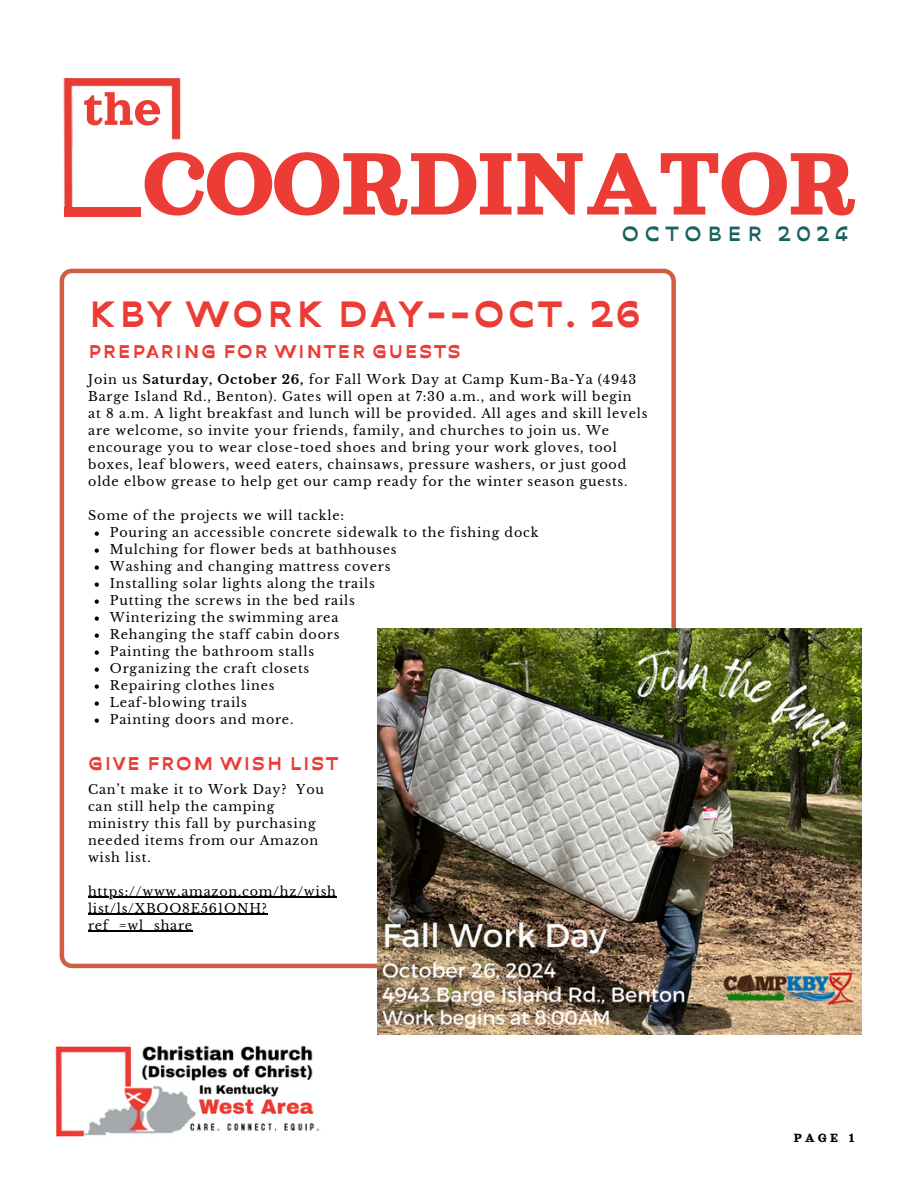
<style>
.page{position:relative;width:918px;height:1188px;background:#fff}
.page>*{position:absolute;margin:0;border:0;box-sizing:border-box;transform-origin:0 0}
.t1{font:101.25px "Orelega One";color:#eb3c35}
.t2{font:54px "Orelega One";color:#eb3c35}
.t3{font:900 37.2px "Portland";letter-spacing:.06em;color:#eb3c35}
.t4{font:700 20.85px "Portland";letter-spacing:.25em;color:#18625f}
.t5{font:900 18.75px "Portland";letter-spacing:.06em;color:#eb3c35}
.t6{font:13.2px "Orelega One";color:#000}
.t7{font:12.75px/17px "Libre Baskerville";letter-spacing:.06em;color:#000}
.s1{font-weight:700}
</style>
<div class="page">
<img style="left:55px;top:1046px;width:264px;height:91px">
<img style="left:63px;top:77px;width:118px;height:140px">
<div style="left:65px;top:207px;width:76px;height:10px;background:#eb3c35"></div>
<svg style="left:60px;top:269px;width:616px;height:699px"></svg>
<img style="left:377px;top:628px;width:485px;height:407px">
<svg style="left:95px;top:531px;width:4px;height:5px"></svg>
<svg style="left:95px;top:548px;width:4px;height:5px"></svg>
<svg style="left:95px;top:565px;width:4px;height:5px"></svg>
<svg style="left:95px;top:582px;width:4px;height:5px"></svg>
<svg style="left:95px;top:599px;width:4px;height:5px"></svg>
<svg style="left:95px;top:616px;width:4px;height:5px"></svg>
<svg style="left:95px;top:633px;width:4px;height:5px"></svg>
<svg style="left:95px;top:650px;width:4px;height:5px"></svg>
<svg style="left:95px;top:667px;width:4px;height:5px"></svg>
<svg style="left:95px;top:684px;width:4px;height:5px"></svg>
<svg style="left:95px;top:701px;width:4px;height:5px"></svg>
<svg style="left:95px;top:718px;width:4px;height:5px"></svg>
<hr style="left:88px;top:897px;width:249px;height:1px;background:#000">
<hr style="left:88px;top:914px;width:180px;height:1px;background:#000">
<hr style="left:88px;top:931px;width:105px;height:1px;background:#000">
<p class="t2" style="left:83px;top:81px;width:80px">the</p>
<h5 class="t1" style="left:144px;top:133px;width:713px">COORDINATOR</h5>
<p class="t4" style="left:621px;top:218px;width:229px">O CTOBER 2024</p>
<p class="t3" style="left:88px;top:286px;width:554px">KBY WORK DAY--OCT. 26</p>
<h6 class="t5" style="left:88px;top:337px;width:374px">PREPARING FOR WINTER GUESTS</h6>
<p class="t7" style="left:88px;top:371px;width:561px">Join us <span class="s1">Saturday, October 26,</span> for Fall Work Day at Camp Kum-Ba-Ya (4943<br>Barge Island Rd., Benton). Gates will open at 7:30 a.m., and work will begin at 8 a.m. A light breakfast and lunch will be provided. All ages and skill levels are welcome, so invite your friends, family, and churches to join us. We encourage you to wear close-toed shoes and bring your work gloves, tool boxes, leaf blowers, weed eaters, chainsaws, pressure washers, or just good olde elbow grease to help get our camp ready for the winter season guests.</p>
<p class="t7" style="left:88px;top:507px;width:257px">Some of the projects we will tackle:</p>
<p class="t7" style="left:110px;top:524px;width:430px">Pouring an accessible concrete sidewalk to the fishing dock</p>
<p class="t7" style="left:110px;top:541px;width:288px">Mulching for flower beds at bathhouses</p>
<p class="t7" style="left:110px;top:558px;width:282px">Washing and changing mattress covers</p>
<p class="t7" style="left:110px;top:575px;width:266px">Installing solar lights along the trails</p>
<p class="t7" style="left:110px;top:592px;width:246px">Putting the screws in the bed rails</p>
<p class="t7" style="left:110px;top:609px;width:230px">Winterizing the swimming area</p>
<p class="t7" style="left:110px;top:626px;width:231px">Rehanging the staff cabin doors</p>
<p class="t7" style="left:110px;top:643px;width:206px">Painting the bathroom stalls</p>
<p class="t7" style="left:110px;top:660px;width:201px">Organizing the craft closets</p>
<p class="t7" style="left:110px;top:677px;width:166px">Repairing clothes lines</p>
<h5 class="t7" style="left:110px;top:694px;width:138px">Leaf-blowing trails</h5>
<p class="t7" style="left:110px;top:711px;width:185px">Painting doors and more.</p>
<h3 class="t5" style="left:88px;top:749px;width:252px">GIVE FROM WISH LIST</h3>
<p class="t7" style="left:88px;top:781px;width:238px">Can’t make it to Work Day? You can still help the camping ministry this fall by purchasing needed items from our Amazon wish list.</p>
<p class="t7" style="left:88px;top:883px;width:250px">https://www.amazon.com/hz/wish list/ls/XBOO8E561ONH? ref_=wl_share</p>
<h4 class="t6" style="left:794px;top:1132px;width:63px">PAGE 1</h4>
</div>
